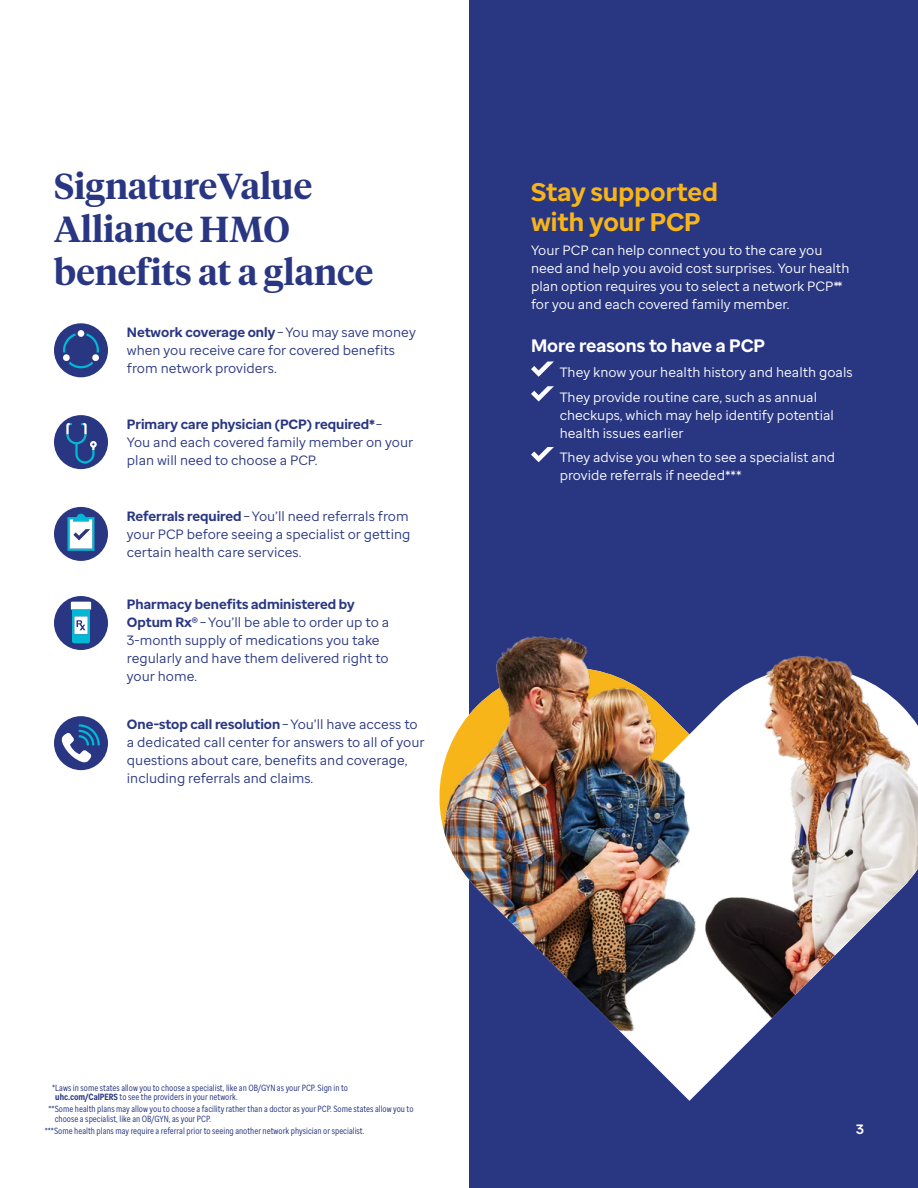
<style>
.page{position:relative;width:918px;height:1188px;background:#fff}
.page>*{position:absolute;margin:0;border:0;box-sizing:border-box;transform-origin:0 0}
.t1{font:600 36px/43.2px "UHC Serif Headline";color:#293682}
.t2{font:700 25.5px/30px "Enterprise Sans";color:#f7b519}
.t3{font:700 18px "Enterprise Sans";color:#fff}
.t4{font:13.5px/18px "Enterprise Sans";color:#293682}
.t5{font:13.5px/18px "Enterprise Sans";color:#fff}
.t6{font:700 13.5px "Enterprise Sans";color:#fff}
.t7{font:9px/9.8px "Enterprise Sans Cond";color:#293682}
.s1{font-weight:700}
</style>
<div class="page">
<div style="left:469px;top:0;width:449px;height:1188px;background:#293682"></div>
<div style="left:54px;top:323px;width:54px;height:54px;background:#293682;border-radius:50%"></div>
<div style="left:78px;top:330px;width:6px;height:7px;background:#fff;border-radius:50%"></div>
<svg style="left:63px;top:333px;width:36px;height:35px"></svg>
<div style="left:54px;top:415px;width:54px;height:54px;background:#293682;border-radius:50%"></div>
<svg style="left:66px;top:423px;width:31px;height:41px"></svg>
<div style="left:54px;top:507px;width:54px;height:54px;background:#293682;border-radius:50%"></div>
<svg style="left:68px;top:514px;width:27px;height:37px"></svg>
<div style="left:54px;top:596px;width:54px;height:54px;background:#293682;border-radius:50%"></div>
<svg style="left:71px;top:602px;width:20px;height:41px"></svg>
<div style="left:54px;top:716px;width:54px;height:54px;background:#293682;border-radius:50%"></div>
<svg style="left:62px;top:724px;width:38px;height:39px"></svg>
<svg style="left:531px;top:362px;width:23px;height:15px"></svg>
<svg style="left:531px;top:386px;width:23px;height:16px"></svg>
<svg style="left:531px;top:447px;width:23px;height:15px"></svg>
<img style="left:439px;top:636px;width:479px;height:465px">
<h2 class="t1" style="left:54px;top:162px;width:321px">SignatureValue<br>Alliance HMO benefits at a glance</h2>
<p class="t4" style="left:127px;top:324px;width:290px"><span class="s1">Network coverage only</span> – You may save money when you receive care for covered benefits from network providers.</p>
<p class="t4" style="left:127px;top:415px;width:288px"><span class="s1">Primary care physician (PCP) required*</span>–<br>You and each covered family member on your plan will need to choose a PCP.</p>
<p class="t4" style="left:127px;top:507px;width:285px"><span class="s1">Referrals required</span> – You’ll need referrals from your PCP before seeing a specialist or getting certain health care services.</p>
<p class="t4" style="left:127px;top:595px;width:264px"><span class="s1">Pharmacy benefits administered by Optum Rx®</span> – You’ll be able to order up to a 3-month supply of medications you take regularly and have them delivered right to your home.</p>
<p class="t4" style="left:127px;top:715px;width:299px"><span class="s1">One-stop call resolution</span> – You’ll have access to a dedicated call center for answers to all of your questions about care, benefits and coverage, including referrals and claims.</p>
<h3 class="t2" style="left:531px;top:177px;width:188px">Stay supported with your PCP</h3>
<p class="t5" style="left:531px;top:241px;width:320px">Your PCP can help connect you to the care you need and help you avoid cost surprises. Your health plan option requires you to select a network PCP** for you and each covered family member.</p>
<h3 class="t3" style="left:531px;top:334px;width:236px">More reasons to have a PCP</h3>
<p class="t5" style="left:560px;top:363px;width:294px">They know your health history and health goals</p>
<p class="t5" style="left:560px;top:388px;width:276px">They provide routine care, such as annual checkups, which may help identify potential health issues earlier</p>
<p class="t5" style="left:560px;top:448px;width:277px">They advise you when to see a specialist and provide referrals if needed***</p>
<p class="t7" style="left:55px;top:1083px;width:294px;text-indent:-3px">*Laws in some states allow you to choose a specialist, like an OB/GYN as your PCP. Sign in to <span class="s1">uhc.com/CalPERS</span> to see the providers in your network.</p>
<p class="t7" style="left:55px;top:1104px;width:360px">Some health plans may allow you to choose a facility rather than a doctor as your PCP. Some states allow you to choose a specialist, like an OB/GYN, as your PCP.</p>
<p class="t7" style="left:45px;top:1126px;width:321px">***Some health plans may require a referral prior to seeing another network physician or specialist.</p>
<p class="t6" style="left:856px;top:1121px;width:9px">3</p>
</div>
